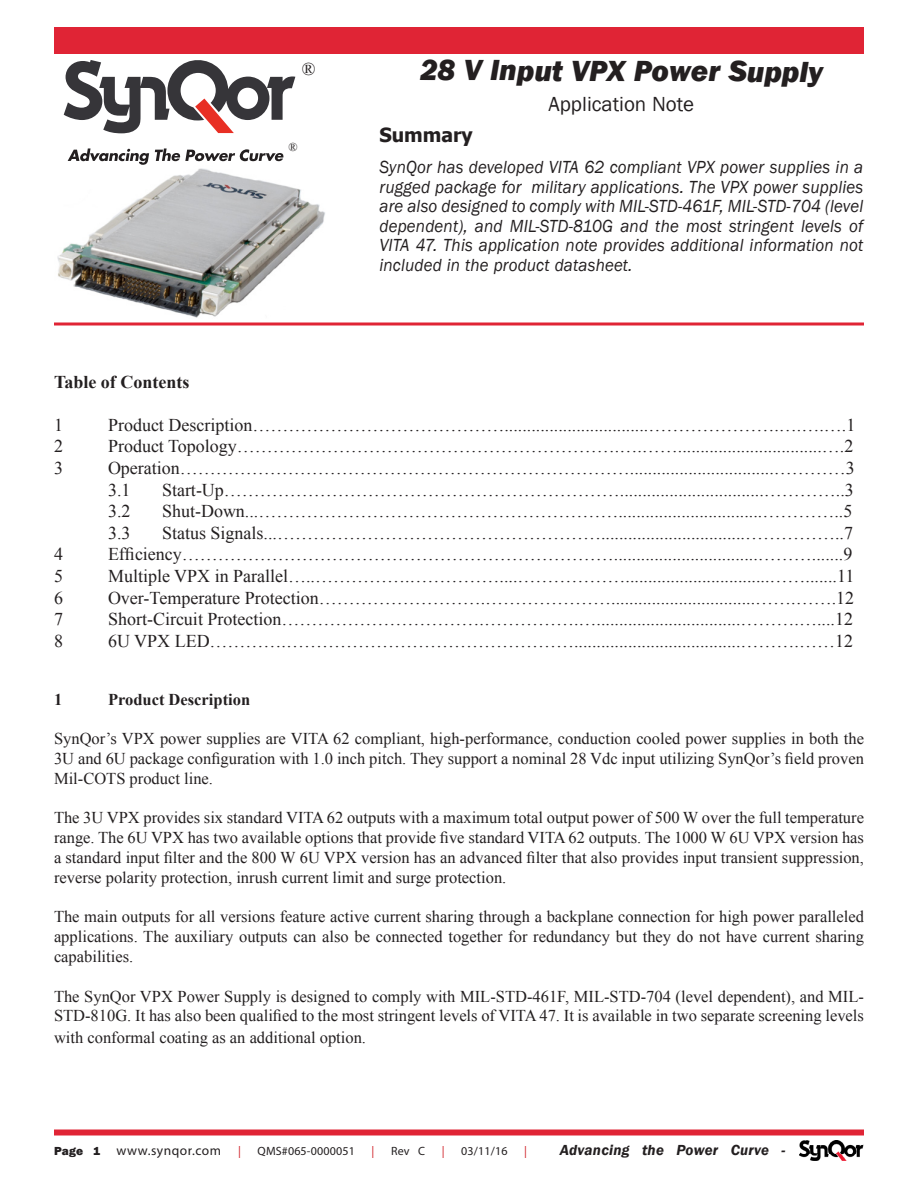
<style>
.page{position:relative;width:918px;height:1188px;background:#fff}
.page>*{position:absolute;margin:0;border:0;box-sizing:border-box;transform-origin:0 0}
.t1{font:italic 800 30px "Franklin Gothic";color:#231f20}
.t2{font:21px "Franklin Gothic";letter-spacing:-.005em;color:#231f20}
.Heading_3{font:700 19.5px "Tahoma";color:#231f20}
.t3{font:18px "Times New Roman";color:#231f20}
.body{font:italic 18px/19.5px "Franklin Gothic";letter-spacing:.01em;color:#231f20;text-align:justify;scale:.94 1}
.t4{font:700 18px "Times New Roman";color:#231f20}
.t5{font:16.5px/19.8px "Times New Roman";color:#231f20;text-align:justify}
.t6{font:700 16.5px "Times New Roman";color:#231f20}
.t7{font:italic 600 15px "Franklin Gothic";letter-spacing:.015em;color:#231f20}
.t8{font:13.5px "Myriad Pro";letter-spacing:.04em;color:#231f20}
.t9{font:12px "Myriad Pro";letter-spacing:.015em;color:#231f20}
.t10{font:12px "Myriad Pro";color:#d1232a}
.t11{font:12px "Times New Roman";color:#231f20}
.s1{font-family:"Franklin Gothic";font-weight:800;font-size:12px}
</style>
<div class="page">
<div style="left:54px;top:1130px;width:810px;height:6px;background:#e02435"></div>
<svg style="left:54px;top:322px;width:810px;height:4px;background:#e75a67"></svg>
<img style="left:799px;top:1140px;width:65px;height:20px">
<div style="left:54px;top:27px;width:810px;height:27px;background:#e02435"></div>
<svg style="left:64px;top:60px;width:231px;height:73px"></svg>
<svg style="left:68px;top:148px;width:81px;height:17px"></svg>
<svg style="left:155px;top:148px;width:129px;height:13px"></svg>
<img style="left:57px;top:168px;width:268px;height:150px">
<p class="t3" style="left:302px;top:57px;width:15px">®</p>
<p class="t1" style="left:420px;top:51px;width:404px">28 V Input VPX Power Supply</p>
<p class="t2" style="left:549px;top:91px;width:147px">Application Note</p>
<p class="Heading_3" style="left:379px;top:122px;width:95px">Summary</p>
<p class="body" style="left:379px;top:158px;width:516px">SynQor has developed VITA 62 compliant VPX power supplies in a rugged package for military applications. The VPX power supplies are also designed to comply with MIL-STD-461F, MIL-STD-704 (level dependent), and MIL-STD-810G and the most stringent levels of VITA 47. This application note provides additional information not included in the product datasheet.</p>
<p class="t11" style="left:289px;top:139px;width:11px">®</p>
<p class="t4" style="left:54px;top:369px;width:137px">Table of Contents</p>
<p class="t3" style="left:54px;top:413px;width:10px">1</p>
<p class="t3" style="left:108px;top:413px;width:749px">Product Description……………………………………................................………………….….….….1</p>
<p class="t3" style="left:54px;top:434px;width:10px">2</p>
<p class="t3" style="left:108px;top:434px;width:747px">Product Topology……………………………………………………….….……................................….2</p>
<p class="t3" style="left:54px;top:456px;width:10px">3</p>
<p class="t3" style="left:108px;top:456px;width:748px">Operation…………………………………………………………………................................…………3</p>
<p class="t3" style="left:108px;top:478px;width:24px">3.1</p>
<p class="t3" style="left:162px;top:478px;width:693px">Start-Up…………………………………………………………................................…………..3</p>
<p class="t3" style="left:108px;top:499px;width:24px">3.2</p>
<p class="t3" style="left:162px;top:499px;width:692px">Shut-Down...……………………………………………………................................…………..5</p>
<p class="t3" style="left:108px;top:521px;width:24px">3.3</p>
<p class="t3" style="left:162px;top:521px;width:693px">Status Signals...………………………………………………................................……………..7</p>
<p class="t3" style="left:54px;top:542px;width:10px">4</p>
<p class="t3" style="left:108px;top:542px;width:746px">Efficiency………………………………………………………………................................……….......9</p>
<p class="t3" style="left:54px;top:564px;width:10px">5</p>
<p class="t3" style="left:108px;top:564px;width:748px">Multiple VPX in Parallel…..…………….……………....………………................................…….......11</p>
<p class="t3" style="left:54px;top:586px;width:10px">6</p>
<p class="t3" style="left:108px;top:586px;width:748px">Over-Temperature Protection……………………….…………………................................…….…….12</p>
<p class="t3" style="left:54px;top:607px;width:10px">7</p>
<p class="t3" style="left:108px;top:607px;width:747px">Short-Circuit Protection…………………………….…………….…................................……….…....12</p>
<p class="t3" style="left:54px;top:629px;width:10px">8</p>
<p class="t3" style="left:108px;top:629px;width:747px">6U VPX LED………….………………………………………….....................................……….……12</p>
<p class="t6" style="left:54px;top:688px;width:10px">1</p>
<p class="t6" style="left:108px;top:688px;width:144px">Product Description</p>
<p class="t5" style="left:54px;top:728px;width:812px">SynQor’s VPX power supplies are VITA 62 compliant, high-performance, conduction cooled power supplies in both the 3U and 6U package configuration with 1.0 inch pitch. They support a nominal 28 Vdc input utilizing SynQor’s field proven Mil-COTS product line.</p>
<p class="t5" style="left:54px;top:808px;width:812px">The 3U VPX provides six standard VITA 62 outputs with a maximum total output power of 500 W over the full temperature range. The 6U VPX has two available options that provide five standard VITA 62 outputs. The 1000 W 6U VPX version has a standard input filter and the 800 W 6U VPX version has an advanced filter that also provides input transient suppression, reverse polarity protection, inrush current limit and surge protection.</p>
<p class="t5" style="left:54px;top:907px;width:812px">The main outputs for all versions feature active current sharing through a backplane connection for high power paralleled applications. The auxiliary outputs can also be connected together for redundancy but they do not have current sharing capabilities.</p>
<p class="t5" style="left:54px;top:986px;width:812px">The SynQor VPX Power Supply is designed to comply with MIL-STD-461F, MIL-STD-704 (level dependent), and MIL-<br>STD-810G. It has also been qualified to the most stringent levels of VITA 47. It is available in two separate screening levels</p>
<p class="t5" style="left:54px;top:1027px;width:314px">with conformal coating as an additional option.</p>
<p class="t8" style="left:54px;top:1142px;width:169px"><span class="s1">Page 1</span> www.synqor.com</p>
<p class="t10" style="left:238px;top:1144px;width:4px">|</p>
<p class="t9" style="left:258px;top:1144px;width:99px">QMS#065-0000051</p>
<p class="t10" style="left:371px;top:1144px;width:4px">|</p>
<p class="t9" style="left:391px;top:1144px;width:35px">Rev C</p>
<p class="t10" style="left:442px;top:1144px;width:4px">|</p>
<p class="t9" style="left:461px;top:1144px;width:48px">03/11/16</p>
<p class="t10" style="left:524px;top:1144px;width:4px">|</p>
<p class="t7" style="left:560px;top:1141px;width:227px">Advancing the Power Curve -</p>
</div>
